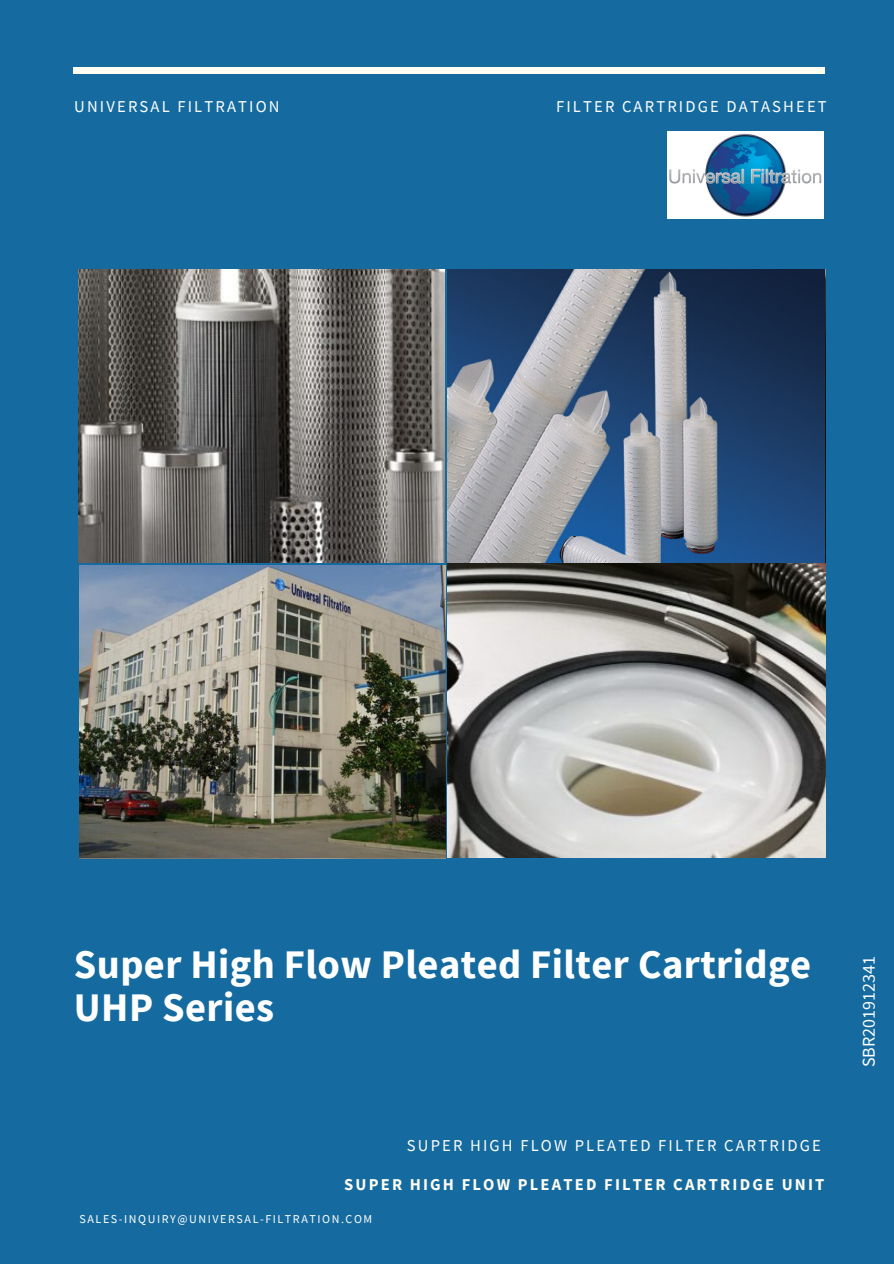
<style>
.page{position:relative;width:894px;height:1264px;background:#fff}
.page>*{position:absolute;margin:0;border:0;box-sizing:border-box;transform-origin:0 0}
.t1{font:700 40.5px/42.8px "Source Sans Pro";letter-spacing:.01em;color:#fff}
.t2{font:18px "Source Sans Pro";color:#fff}
.t3{font:16.5px "Source Sans Pro";letter-spacing:.13em;color:#fff}
.t4{font:700 16.5px "Source Sans Pro";letter-spacing:.13em;color:#fffdf1}
.t5{font:12px "Source Sans Pro";letter-spacing:.13em;color:#fff}
</style>
<div class="page">
<div style="left:0;top:0;width:893px;height:1263px;background:#156b9f"></div>
<div style="left:73px;top:67px;width:751px;height:7px;background:#fffdf1"></div>
<img style="left:667px;top:131px;width:156px;height:87px">
<img style="left:79px;top:565px;width:366px;height:292px">
<img style="left:447px;top:270px;width:377px;height:587px">
<img style="left:79px;top:270px;width:366px;height:293px">
<img style="left:447px;top:270px;width:376px;height:293px">
<p class="t3" style="left:74px;top:95px;width:207px">UNIVERSAL FILTRATION</p>
<p class="t3" style="left:556px;top:95px;width:272px">FILTER CARTRIDGE DATASHEET</p>
<h1 class="t1" style="left:74px;top:942px;width:738px">Super High Flow Pleated Filter Cartridge<br>UHP Series</h1>
<p class="t3" style="left:407px;top:1135px;width:415px">SUPER HIGH FLOW PLEATED FILTER CARTRIDGE</p>
<p class="t4" style="left:344px;top:1173px;width:481px">SUPER HIGH FLOW PLEATED FILTER CARTRIDGE UNIT</p>
<p class="t5" style="left:79px;top:1210px;width:294px">SALES-INQUIRY@UNIVERSAL-FILTRATION.COM</p>
<p class="t2" style="left:856px;top:1067px;width:113px;rotate:-90deg">SBR201912341</p>
</div>
